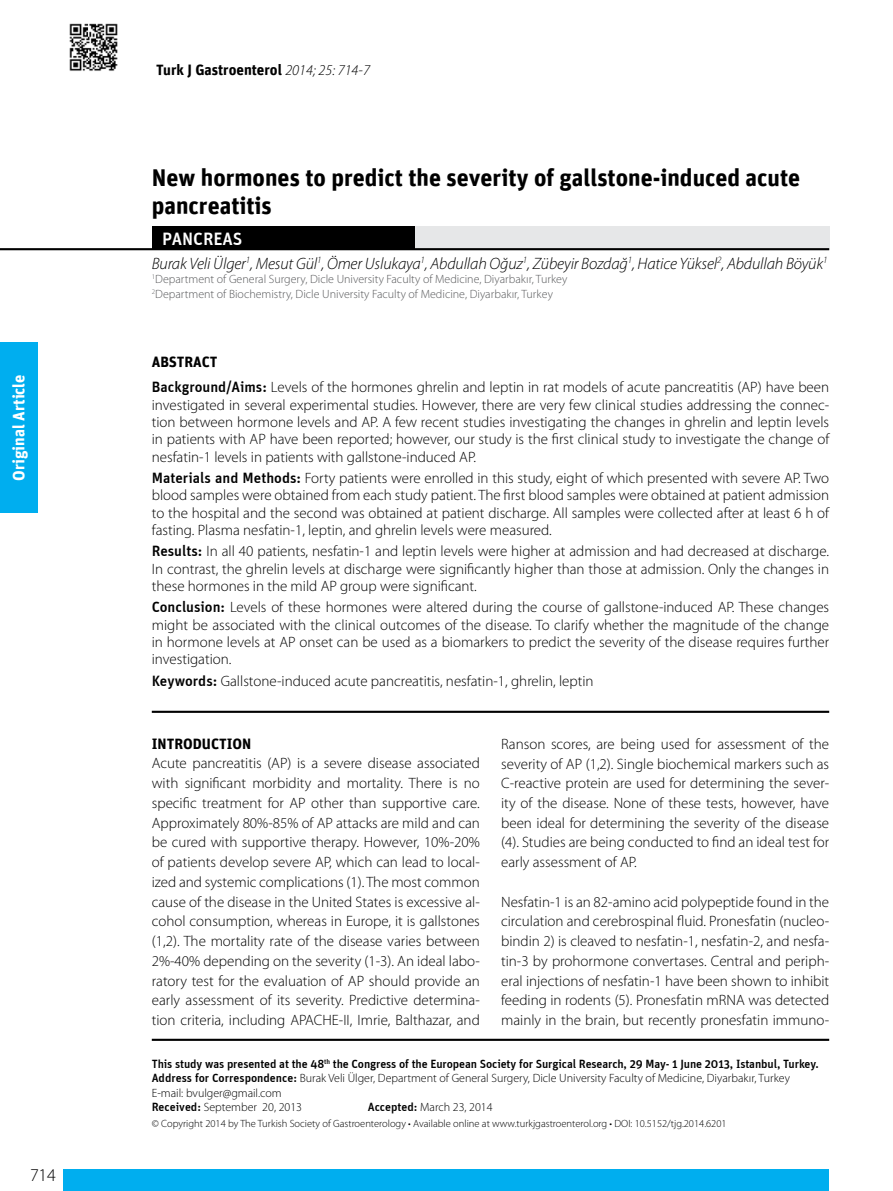
<style>
.page{position:relative;width:893px;height:1191px;background:#fff}
.page>*{position:absolute;margin:0;border:0;box-sizing:border-box;transform-origin:0 0}
.t1{font:700 24px/28.5px "Unit";color:#000}
.t2{font:500 18px "Unit";color:#fff}
.t3{font:300 18px "Myriad Pro";color:#000}
.t4{font:italic 300 16.5px "Myriad Pro";letter-spacing:-.01em;color:#000}
.t5{font:700 16.5px "Unit";color:#fff}
.t6{font:300 15px/19.8px "Myriad Pro";color:#000;text-align:justify}
.t7{font:700 15px "Unit";color:#000}
.t8{font:300 12px/14.2px "Myriad Pro";color:#000}
.t9{font:300 12px/14.4px "Myriad Pro";color:#58595b}
.t10{font:500 12px "Unit";letter-spacing:-.01em;color:#000}
.t11{font:300 10.5px "Myriad Pro";color:#000}
.s1{font-family:"Myriad Pro";font-weight:300;font-style:italic}
.s2{font-family:"Unit";font-weight:500}
</style>
<div class="page">
<div style="left:157px;top:226px;width:672px;height:24px;background:#e6e7e8"></div>
<div style="left:152px;top:226px;width:262px;height:24px;background:#000"></div>
<hr style="left:152px;top:710px;width:677px;height:3px;background:#000">
<hr style="left:0;top:248px;width:829px;height:2px;background:#000">
<img style="left:69px;top:23px;width:49px;height:48px">
<hr style="left:152px;top:1038px;width:677px;height:2px;background:#000">
<div style="left:64px;top:1169px;width:765px;height:22px;background:#00aeef"></div>
<div style="left:0;top:342px;width:37px;height:170px;background:#00aeef"></div>
<p class="t5" style="left:9px;top:481px;width:108px;rotate:-90deg">Original Article</p>
<p class="t3" style="left:30px;top:1164px;width:27px">714</p>
<p class="t7" style="left:156px;top:61px;width:215px">Turk J Gastroenterol <span class="s1">2014; 25: 714-7</span></p>
<h1 class="t1" style="left:152px;top:162px;width:650px">New hormones to predict the severity of gallstone-induced acute pancreatitis</h1>
<p class="t4" style="left:152px;top:253px;width:677px">Burak Veli Ülger<sup>1</sup>, Mesut Gül<sup>1</sup>, Ömer Uslukaya<sup>1</sup>, Abdullah Oğuz<sup>1</sup>, Zübeyir Bozdağ<sup>1</sup>, Hatice Yüksel<sup>2</sup>, Abdullah Böyük<sup>1</sup></p>
<p class="t9" style="left:152px;top:272px;width:417px"><sup>1</sup>Department of General Surgery, Dicle University Faculty of Medicine, Diyarbakır, Turkey<br><sup>2</sup>Department of Biochemistry, Dicle University Faculty of Medicine, Diyarbakır, Turkey</p>
<p class="t2" style="left:162px;top:228px;width:82px">PANCREAS</p>
<p class="t7" style="left:152px;top:352px;width:67px">ABSTRACT</p>
<p class="t6" style="left:152px;top:379px;width:679px;line-height:17.2px"><span class="s2">Background/Aims:</span> Levels of the hormones ghrelin and leptin in rat models of acute pancreatitis (AP) have been investigated in several experimental studies. However, there are very few clinical studies addressing the connec&shy;tion between hormone levels and AP. A few recent studies investigating the changes in ghrelin and leptin levels in patients with AP have been reported; however, our study is the first clinical study to investigate the change of nesfatin-1 levels in patients with gallstone-induced AP.</p>
<p class="t6" style="left:152px;top:469px;width:679px;line-height:17.2px"><span class="s2">Materials and Methods:</span> Forty patients were enrolled in this study, eight of which presented with severe AP. Two blood samples were obtained from each study patient. The first blood samples were obtained at patient admission to the hospital and the second was obtained at patient discharge. All samples were collected after at least 6 h of fasting. Plasma nesfatin-1, leptin, and ghrelin levels were measured.</p>
<p class="t6" style="left:152px;top:542px;width:679px;line-height:17.2px"><span class="s2">Results:</span> In all 40 patients, nesfatin-1 and leptin levels were higher at admission and had decreased at discharge.<br>In contrast, the ghrelin levels at discharge were significantly higher than those at admission. Only the changes in these hormones in the mild AP group were significant.</p>
<p class="t6" style="left:152px;top:598px;width:679px;line-height:17.2px"><span class="s2">Conclusion:</span> Levels of these hormones were altered during the course of gallstone-induced AP. These changes might be associated with the clinical outcomes of the disease. To clarify whether the magnitude of the change in hormone levels at AP onset can be used as a biomarkers to predict the severity of the disease requires further investigation.</p>
<p class="t6" style="left:152px;top:670px;width:443px"><span class="s2">Keywords:</span> Gallstone-induced acute pancreatitis, nesfatin-1, ghrelin, leptin</p>
<p class="t7" style="left:152px;top:734px;width:101px">INTRODUCTION</p>
<p class="t6" style="left:152px;top:753px;width:330px">Acute pancreatitis (AP) is a severe disease associated with significant morbidity and mortality. There is no specific treatment for AP other than supportive care.<br>Approximately 80%-85% of AP attacks are mild and can be cured with supportive therapy. However, 10%-20% of patients develop severe AP, which can lead to local&shy;ized and systemic complications (1). The most common cause of the disease in the United States is excessive al&shy;cohol consumption, whereas in Europe, it is gallstones (1,2). The mortality rate of the disease varies between 2%-40% depending on the severity (1-3). An ideal labo&shy;ratory test for the evaluation of AP should provide an early assessment of its severity. Predictive determina&shy;tion criteria, including APACHE-II, Imrie, Balthazar, and</p>
<p class="t6" style="left:501px;top:734px;width:330px">Ranson scores, are being used for assessment of the severity of AP (1,2). Single biochemical markers such as C-reactive protein are used for determining the sever&shy;ity of the disease. None of these tests, however, have been ideal for determining the severity of the disease (4). Studies are being conducted to find an ideal test for early assessment of AP.</p>
<p class="t6" style="left:501px;top:891px;width:330px">Nesfatin-1 is an 82-amino acid polypeptide found in the circulation and cerebrospinal fluid. Pronesfatin (nucleo&shy;bindin 2) is cleaved to nesfatin-1, nesfatin-2, and nesfa&shy;tin-3 by prohormone convertases. Central and periph&shy;eral injections of nesfatin-1 have been shown to inhibit feeding in rodents (5). Pronesfatin mRNA was detected mainly in the brain, but recently pronesfatin immuno-</p>
<p class="t10" style="left:152px;top:1056px;width:669px">This study was presented at the 48<sup>th</sup> the Congress of the European Society for Surgical Research, 29 May- 1 June 2013, Istanbul, Turkey.</p>
<p class="t8" style="left:152px;top:1071px;width:640px"><span class="s2">Address for Correspondence:</span> Burak Veli Ülger, Department of General Surgery, Dicle University Faculty of Medicine, Diyarbakır, Turkey<br>E-mail: bvulger@gmail.com<br><span class="s2">Received:</span> September 20, 2013</p>
<p class="t8" style="left:368px;top:1099px;width:126px"><span class="s2">Accepted:</span> March 23, 2014</p>
<p class="t11" style="left:152px;top:1117px;width:576px">© Copyright 2014 by The Turkish Society of Gastroenterology • Available online at www.turkjgastroenterol.org • DOI: 10.5152/tjg.2014.6201</p>
</div>
